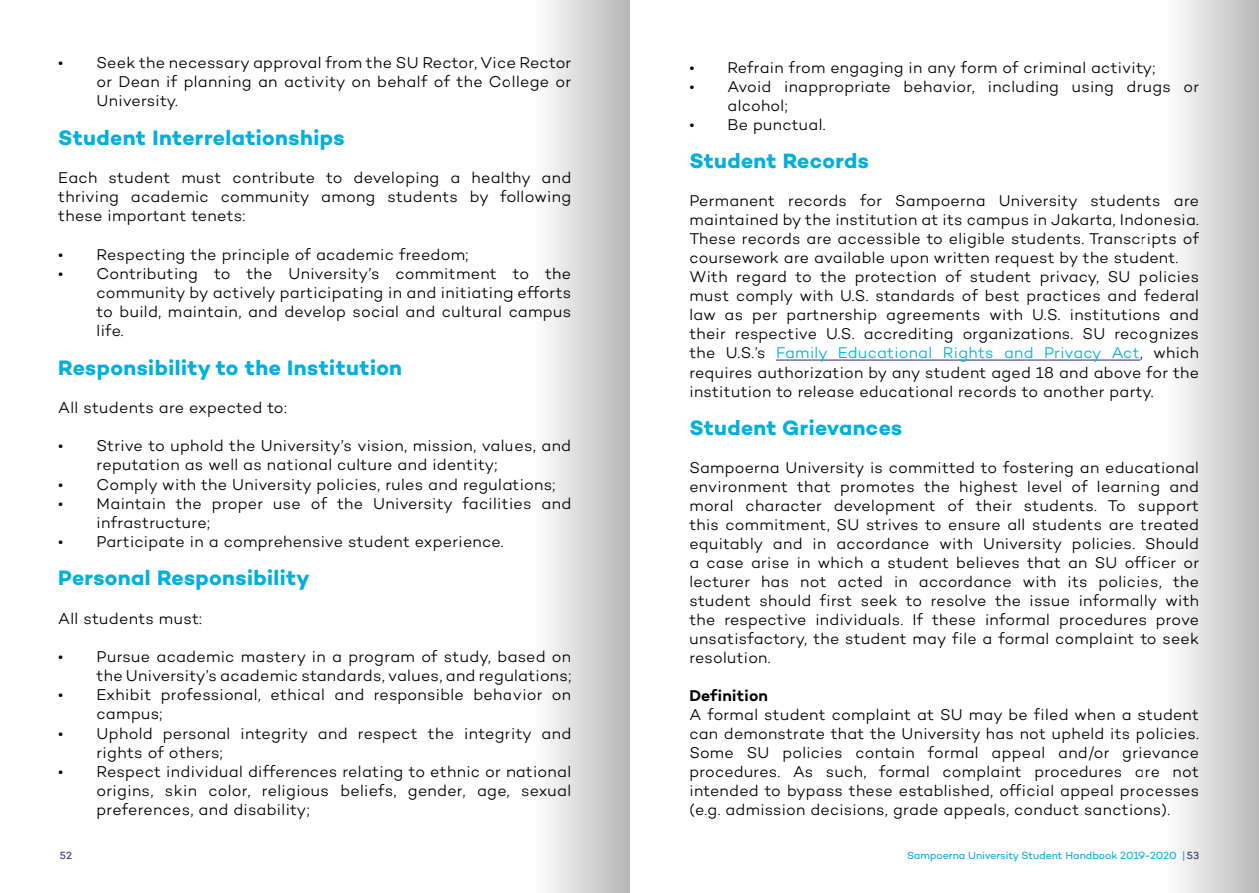
<style>
.page{position:relative;width:1259px;height:893px;background:#fff}
.page>*{position:absolute;margin:0;border:0;box-sizing:border-box;transform-origin:0 0}
.t1{font:700 21.3px "Campton";letter-spacing:.02em;color:#00afdb}
.t2{font:700 21.15px "Campton";letter-spacing:.02em;color:#00afdb}
.t3{font:300 15.9px/19px "Campton";letter-spacing:.015em;color:#000;text-align:justify}
.t4{font:600 15.9px "Campton";letter-spacing:.02em;color:#000}
.t5{font:10.65px "Campton";color:#2c2b7c}
.t6{font:10.5px "Campton";letter-spacing:-.01em;color:#00afdb}
.s1{color:#00afdb}
.s2{color:#2c2b7c}
</style>
<div class="page">
<hr style="left:776px;top:360px;width:364px;height:1px;background:#2c2b7c">
<div style="left:510px;top:0;width:119px;height:893px;background:linear-gradient(to right,#fff,#b9b9b9)"></div>
<div style="left:1142px;top:0;width:117px;height:893px;background:linear-gradient(to right,#fff,#bbb)"></div>
<p class="t3" style="left:97px;top:53px;width:476px;text-indent:-38px">• Seek the necessary approval from the SU Rector, Vice Rector or Dean if planning an activity on behalf of the College or University.</p>
<h1 class="t1" style="left:58px;top:124px;width:288px">Student Interrelationships</h1>
<p class="t3" style="left:58px;top:168px;width:514px">Each student must contribute to developing a healthy and thriving academic community among students by following these important tenets:</p>
<p class="t3" style="left:58px;top:244px;width:412px">• Respecting the principle of academic freedom;</p>
<p class="t3" style="left:97px;top:263px;width:476px;text-indent:-38px">• Contributing to the University’s commitment to the community by actively participating in and initiating efforts to build, maintain, and develop social and cultural campus life.</p>
<h1 class="t1" style="left:58px;top:354px;width:345px">Responsibility to the Institution</h1>
<p class="t3" style="left:58px;top:398px;width:230px">All students are expected to:</p>
<p class="t3" style="left:97px;top:436px;width:476px;text-indent:-38px">• Strive to uphold the University’s vision, mission, values, and reputation as well as national culture and identity;</p>
<p class="t3" style="left:58px;top:474px;width:499px">• Comply with the University policies, rules and regulations;</p>
<p class="t3" style="left:97px;top:493px;width:476px;text-indent:-38px">• Maintain the proper use of the University facilities and infrastructure;</p>
<p class="t3" style="left:58px;top:532px;width:447px">• Participate in a comprehensive student experience.</p>
<h1 class="t1" style="left:58px;top:564px;width:253px">Personal Responsibility</h1>
<p class="t3" style="left:58px;top:608px;width:145px">All students must:</p>
<p class="t3" style="left:58px;top:647px;width:514px;text-align:right">• Pursue academic mastery in a program of study, based on the University’s academic standards, values, and regulations;</p>
<p class="t3" style="left:97px;top:685px;width:476px;text-indent:-38px">• Exhibit professional, ethical and responsible behavior on campus;</p>
<p class="t3" style="left:97px;top:723px;width:476px;text-indent:-38px">• Uphold personal integrity and respect the integrity and rights of others;</p>
<p class="t3" style="left:97px;top:762px;width:476px;text-indent:-38px">• Respect individual differences relating to ethnic or national origins, skin color, religious beliefs, gender, age, sexual preferences, and disability;</p>
<p class="t3" style="left:689px;top:58px;width:467px">• Refrain from engaging in any form of criminal activity;</p>
<p class="t3" style="left:727px;top:77px;width:473px;text-indent:-38px">• Avoid inappropriate behavior, including using drugs or alcohol;</p>
<p class="t3" style="left:689px;top:115px;width:138px">• Be punctual.</p>
<h2 class="t2" style="left:689px;top:147px;width:181px">Student Records</h2>
<p class="t3" style="left:689px;top:191px;width:511px;text-align:left">Permanent records for Sampoerna University students are maintained by the institution at its campus in Jakarta, Indonesia.<br>These records are accessible to eligible students. Transcripts of coursework are available upon written request by the student.<br>With regard to the protection of student privacy, SU policies must comply with U.S. standards of best practices and federal law as per partnership agreements with U.S. institutions and their respective U.S. accrediting organizations. SU recognizes the U.S.’s <span class="s1">Family Educational Rights and Privacy Act</span>, which requires authorization by any student aged 18 and above for the institution to release educational records to another party.</p>
<h2 class="t2" style="left:689px;top:414px;width:214px">Student Grievances</h2>
<p class="t3" style="left:689px;top:457px;width:511px">Sampoerna University is committed to fostering an educational environment that promotes the highest level of learning and moral character development of their students. To support this commitment, SU strives to ensure all students are treated equitably and in accordance with University policies. Should a case arise in which a student believes that an SU officer or lecturer has not acted in accordance with its policies, the student should first seek to resolve the issue informally with the respective individuals. If these informal procedures prove unsatisfactory, the student may file a formal complaint to seek resolution.</p>
<p class="t4" style="left:689px;top:685px;width:80px">Definition</p>
<p class="t3" style="left:689px;top:705px;width:511px">A formal student complaint at SU may be filed when a student can demonstrate that the University has not upheld its policies.<br>Some SU policies contain formal appeal and/or grievance procedures. As such, formal complaint procedures are not intended to bypass these established, official appeal processes (e.g. admission decisions, grade appeals, conduct sanctions).</p>
<p class="t5" style="left:60px;top:849px;width:14px">52</p>
<p class="t6" style="left:907px;top:849px;width:293px">Sampoerna University Student Handbook 2019-2020 | <span class="s2">53</span></p>
</div>
